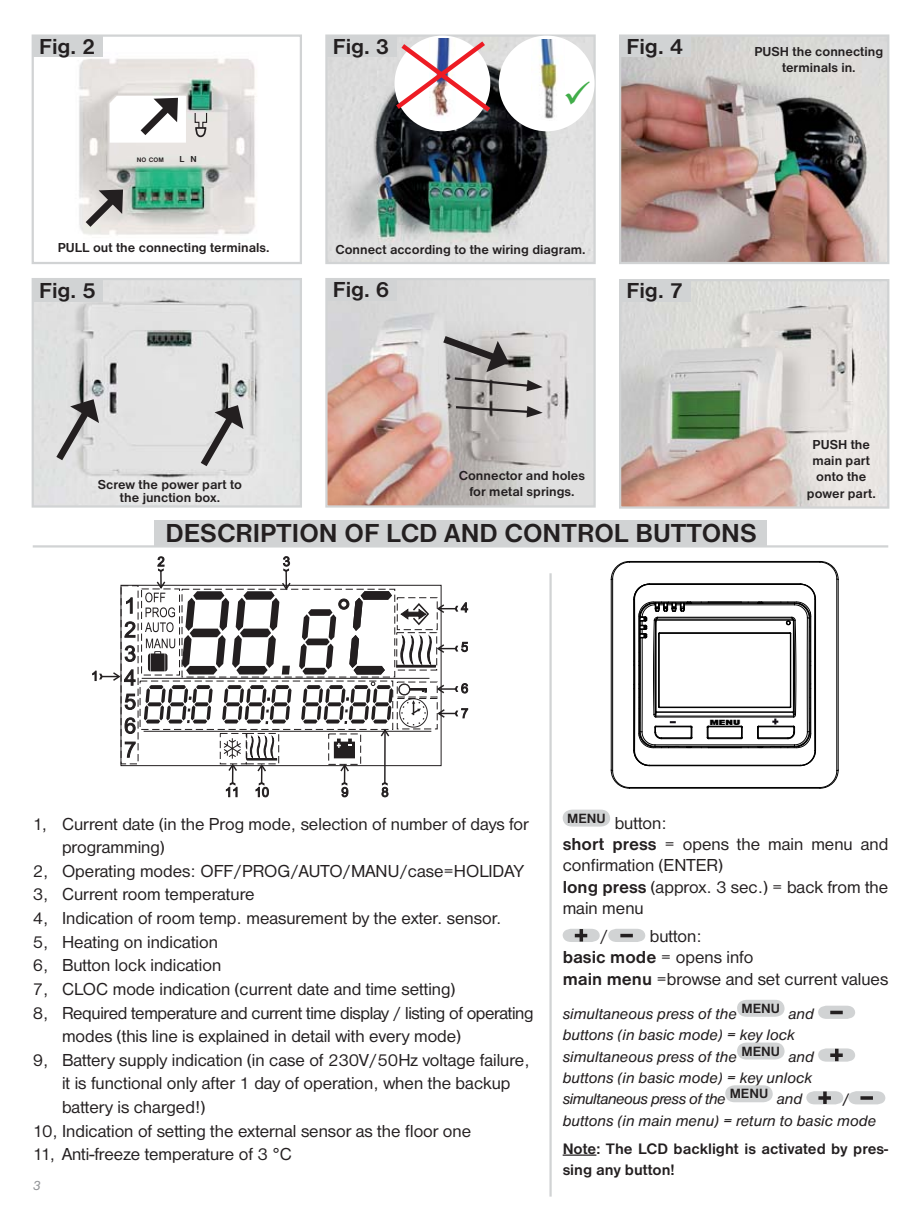
<style>
.page{position:relative;width:921px;height:1225px;background:#fff}
.page>*{position:absolute;margin:0;border:0;box-sizing:border-box;transform-origin:0 0}
.t1{font:700 27px "Nimbus Sans DOT";color:#231f20}
.t2{font:700 22.5px "Nimbus Sans DOT";color:#231f20}
.t3{font:18px/21.4px "Nimbus Sans DOT";color:#231f20}
.t4{font:18px "Nimbus Sans DOT";letter-spacing:-.02em;color:#231f20}
.t5{font:italic 15.75px/21.4px "Nimbus Sans DOT";color:#231f20}
.t6{font:700 15.75px/21.4px "Nimbus Sans DOT";color:#231f20}
.t7{font:700 13.5px/16.2px "Nimbus Sans DOT";color:#231f20;text-align:center}
.t8{font:italic 13.5px "Nimbus Sans DOT";color:#939598}
.t9{font:700 9px "Nimbus Sans DOT";color:#231f20}
.t10{font:6.98px "Incised 901 BT Nord";color:#000}
.t11{font:700 6.75px "Nimbus Sans DOT";color:#231f20}
.s1{font-weight:700}
</style>
<div class="page">
<hr style="left:629px;top:788px;width:190px;height:1px;background:#000">
<hr style="left:629px;top:787px;width:190px;height:1px;background:#000">
<hr style="left:649px;top:765px;width:151px;height:1px;background:#000">
<hr style="left:652px;top:747px;width:144px;height:1px;background:#000">
<hr style="left:654px;top:746px;width:140px;height:1px;background:#000">
<hr style="left:654px;top:744px;width:140px;height:1px;background:#000">
<hr style="left:708px;top:738px;width:32px;height:1px;background:#000">
<hr style="left:708px;top:737px;width:32px;height:1px;background:#000">
<hr style="left:707px;top:726px;width:33px;height:1px;background:#000">
<hr style="left:655px;top:716px;width:138px;height:1px;background:#000">
<hr style="left:655px;top:715px;width:138px;height:1px;background:#000">
<hr style="left:656px;top:712px;width:136px;height:1px;background:#000">
<hr style="left:656px;top:711px;width:136px;height:1px;background:#000">
<hr style="left:659px;top:707px;width:130px;height:1px;background:#000">
<hr style="left:659px;top:633px;width:130px;height:1px;background:#000">
<hr style="left:659px;top:632px;width:130px;height:1px;background:#000">
<hr style="left:656px;top:619px;width:136px;height:1px;background:#000">
<hr style="left:657px;top:617px;width:134px;height:1px;background:#000">
<hr style="left:684px;top:604px;width:110px;height:1px;background:#000">
<hr style="left:684px;top:603px;width:110px;height:1px;background:#000">
<hr style="left:691px;top:602px;width:66px;height:1px;background:#000">
<hr style="left:652px;top:601px;width:144px;height:1px;background:#000">
<hr style="left:649px;top:584px;width:151px;height:1px;background:#000">
<hr style="left:649px;top:583px;width:150px;height:1px;background:#000">
<hr style="left:629px;top:562px;width:190px;height:1px;background:#000">
<hr style="left:629px;top:561px;width:190px;height:1px;background:#000">
<svg style="left:739px;top:725px;width:4px;height:15px"></svg>
<svg style="left:706px;top:725px;width:3px;height:15px"></svg>
<svg style="left:756px;top:561px;width:82px;height:228px"></svg>
<svg style="left:610px;top:561px;width:82px;height:228px"></svg>
<img style="left:79px;top:58px;width:177px;height:178px">
<div style="left:32px;top:34px;width:270px;height:230px;border:2px solid #d1d3d4"></div>
<img style="left:328px;top:37px;width:264px;height:224px">
<div style="left:325px;top:34px;width:270px;height:230px;border:2px solid #d1d3d4"></div>
<img style="left:621px;top:37px;width:264px;height:224px">
<div style="left:618px;top:34px;width:270px;height:230px;border:2px solid #d1d3d4"></div>
<img style="left:35px;top:281px;width:264px;height:224px">
<div style="left:32px;top:278px;width:270px;height:230px;border:2px solid #d1d3d4"></div>
<img style="left:328px;top:281px;width:264px;height:224px">
<div style="left:325px;top:278px;width:270px;height:230px;border:2px solid #d1d3d4"></div>
<img style="left:621px;top:282px;width:264px;height:224px">
<div style="left:618px;top:279px;width:270px;height:230px;border:2px solid #d1d3d4"></div>
<svg style="left:120px;top:585px;width:317px;height:180px"></svg>
<svg style="left:93px;top:598px;width:42px;height:159px"></svg>
<svg style="left:182px;top:557px;width:110px;height:117px"></svg>
<svg style="left:400px;top:602px;width:67px;height:24px"></svg>
<svg style="left:400px;top:635px;width:67px;height:33px"></svg>
<svg style="left:435px;top:683px;width:32px;height:12px"></svg>
<svg style="left:435px;top:708px;width:32px;height:11px"></svg>
<svg style="left:301px;top:682px;width:92px;height:115px"></svg>
<svg style="left:224px;top:738px;width:17px;height:59px"></svg>
<svg style="left:247px;top:736px;width:29px;height:61px"></svg>
<svg style="left:146px;top:638px;width:29px;height:33px"></svg>
<svg style="left:145px;top:557px;width:30px;height:75px"></svg>
<svg style="left:50px;top:399px;width:49px;height:69px;background:#b9b8b9"></svg>
<svg style="left:194px;top:405px;width:49px;height:69px;background:#bcbbbb"></svg>
<svg style="left:453px;top:405px;width:89px;height:12px"></svg>
<svg style="left:435px;top:331px;width:107px;height:60px;background:#aba9a8"></svg>
<div style="left:154px;top:520px;width:612px;height:26px;background:#d1d3d4"></div>
<hr style="left:33px;top:545px;width:854px;height:2px;background:#d1d3d4">
<hr style="left:549px;top:573px;width:2px;height:623px;background:#d1d3d4">
<hr style="left:562px;top:1154px;width:34px;height:2px;background:#231f20">
<svg style="left:562px;top:809px;width:48px;height:17px"></svg>
<svg style="left:562px;top:929px;width:37px;height:13px"></svg>
<svg style="left:608px;top:929px;width:37px;height:13px"></svg>
<svg style="left:737px;top:1000px;width:47px;height:17px"></svg>
<svg style="left:818px;top:1005px;width:36px;height:14px"></svg>
<svg style="left:737px;top:1042px;width:47px;height:17px"></svg>
<svg style="left:818px;top:1048px;width:36px;height:13px"></svg>
<svg style="left:834px;top:1049px;width:4px;height:12px"></svg>
<svg style="left:829px;top:1053px;width:13px;height:4px"></svg>
<svg style="left:725px;top:1085px;width:47px;height:17px"></svg>
<svg style="left:806px;top:1091px;width:78px;height:13px"></svg>
<svg style="left:860px;top:1096px;width:12px;height:4px"></svg>
<div style="left:33px;top:36px;width:70px;height:21px;background:#d1d3d4"></div>
<div style="left:326px;top:36px;width:70px;height:21px;background:#d1d3d4"></div>
<div style="left:619px;top:36px;width:71px;height:21px;background:#d1d3d4"></div>
<div style="left:33px;top:280px;width:70px;height:21px;background:#d1d3d4"></div>
<div style="left:326px;top:279px;width:70px;height:21px;background:#d1d3d4"></div>
<div style="left:619px;top:280px;width:71px;height:21px;background:#d1d3d4"></div>
<svg style="left:194px;top:112px;width:13px;height:26px"></svg>
<svg style="left:79px;top:188px;width:45px;height:46px;background:#b7b4b2"></svg>
<svg style="left:110px;top:96px;width:76px;height:47px"></svg>
<div style="left:394px;top:36px;width:96px;height:95px;background:#fff;border-radius:50%"></div>
<div style="left:498px;top:36px;width:96px;height:95px;background:#fff;border-radius:50%"></div>
<img style="left:531px;top:39px;width:27px;height:80px">
<svg style="left:391px;top:37px;width:104px;height:79px"></svg>
<p class="t2" style="left:39px;top:37px;width:58px">Fig. 2</p>
<p class="t2" style="left:332px;top:37px;width:58px">Fig. 3</p>
<p class="t2" style="left:626px;top:37px;width:58px">Fig. 4</p>
<p class="t11" style="left:137px;top:157px;width:29px">NO COM</p>
<p class="t9" style="left:179px;top:155px;width:19px">L N</p>
<p class="t7" style="left:58px;top:240px;width:213px">PULL out the connecting terminals.</p>
<p class="t7" style="left:335px;top:242px;width:251px">Connect according to the wiring diagram.</p>
<p class="t2" style="left:39px;top:282px;width:58px">Fig. 5</p>
<p class="t2" style="left:332px;top:281px;width:58px">Fig. 6</p>
<p class="t2" style="left:626px;top:282px;width:58px">Fig. 7</p>
<p class="t7" style="left:98px;top:478px;width:146px;line-height:13.5px">Screw the power part to the junction box.</p>
<p class="t7" style="left:458px;top:467px;width:128px">Connector and holes for metal springs.</p>
<p class="t7" style="left:754px;top:44px;width:130px">PUSH the connecting terminals in.</p>
<p class="t7" style="left:806px;top:437px;width:70px">PUSH the main part onto the power part.</p>
<h1 class="t1" style="left:165px;top:522px;width:592px">DESCRIPTION OF LCD AND CONTROL BUTTONS</h1>
<p class="t10" style="left:709px;top:717px;width:32px">MENU</p>
<p class="t3" style="left:33px;top:814px;width:497px">1, Current date (in the Prog mode, selection of number of days for</p>
<p class="t3" style="left:62px;top:838px;width:104px">programming)</p>
<p class="t3" style="left:33px;top:861px;width:492px">2, Operating modes: OFF/PROG/AUTO/MANU/case=HOLIDAY</p>
<p class="t3" style="left:33px;top:885px;width:223px">3, Current room temperature</p>
<p class="t3" style="left:33px;top:909px;width:470px">4, Indication of room temp. measurement by the exter. sensor.</p>
<p class="t3" style="left:33px;top:932px;width:187px">5, Heating on indication</p>
<p class="t3" style="left:33px;top:956px;width:190px">6, Button lock indication</p>
<p class="t3" style="left:33px;top:980px;width:424px">7, CLOC mode indication (current date and time setting)</p>
<p class="t4" style="left:33px;top:1005px;width:502px">8, Required temperature and current time display / listing of operating</p>
<p class="t3" style="left:62px;top:1027px;width:400px">modes (this line is explained in detail with every mode)</p>
<p class="t3" style="left:33px;top:1050px;width:498px">9, Battery supply indication (in case of 230V/50Hz voltage failure,</p>
<p class="t3" style="left:62px;top:1074px;width:450px">it is functional only after 1 day of operation, when the backup</p>
<p class="t3" style="left:62px;top:1098px;width:145px">battery is charged!)</p>
<p class="t3" style="left:33px;top:1121px;width:440px">10, Indication of setting the external sensor as the floor one</p>
<p class="t3" style="left:33px;top:1145px;width:260px">11, Anti-freeze temperature of 3 °C</p>
<p class="t8" style="left:33px;top:1180px;width:9px">3</p>
<p class="t3" style="left:562px;top:813px;width:327px"><sup>MENU</sup> button:<br><span class="s1">short press</span> = opens the main menu and confirmation (ENTER)<br><span class="s1">long press</span> (approx. 3 sec.) = back from the main menu</p>
<p class="t3" style="left:599px;top:927px;width:10px">/</p>
<p class="t3" style="left:562px;top:927px;width:327px;text-indent:87px">button:<br><span class="s1">basic mode</span> = opens info<br><span class="s1">main menu</span> =browse and set current values</p>
<p class="t5" style="left:562px;top:1004px;width:253px">simultaneous press of the <sup>MENU</sup> and buttons (in basic mode) = key lock simultaneous press of the <sup>MENU</sup> and buttons (in basic mode) = key unlock simultaneous press of the <sup>MENU</sup> and</p>
<p class="t5" style="left:562px;top:1090px;width:315px;text-indent:280px">/ buttons (in main menu) = return to basic mode</p>
<p class="t6" style="left:562px;top:1138px;width:327px">Note: The LCD backlight is activated by pres&shy;sing any button!</p>
</div>
